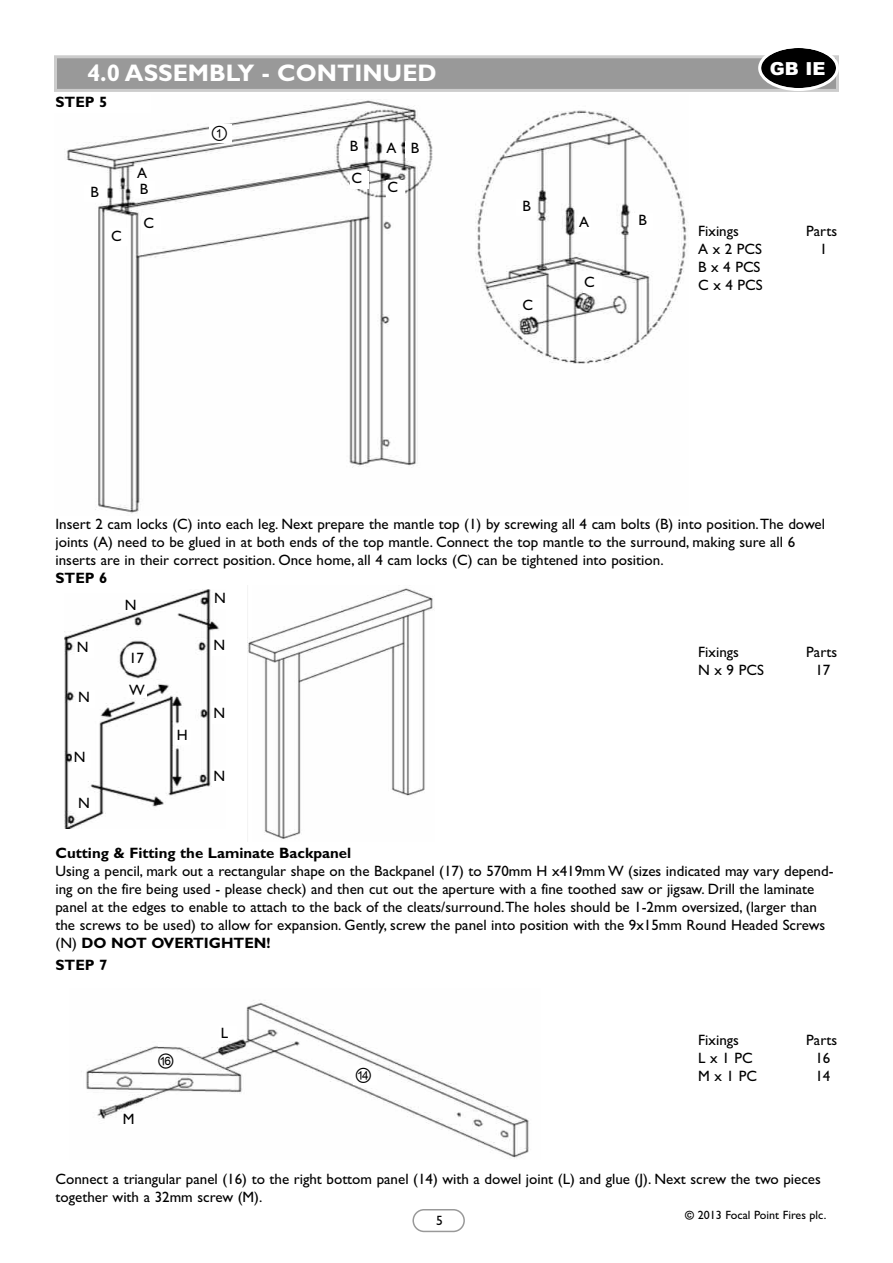
<style>
.page{position:relative;width:893px;height:1263px;background:#fff}
.page>*{position:absolute;margin:0;border:0;box-sizing:border-box;transform-origin:0 0}
.t1{font:700 24px "Gill Sans";color:#fff}
.t2{font:900 18px "Arial";color:#fff}
.t3{font:18px "Arial Unicode MS";color:#000}
.t4{font:15px/18px "Gill Sans";color:#000}
.t5{font:700 15px "Gill Sans";color:#000}
.t6{font:15px/18px "Gill Sans";letter-spacing:.305em;color:#000}
.t7{font:13.5px "Gill Sans";color:#000}
.t8{font:12px "Gill Sans";color:#000}
.s1{font-weight:700}
</style>
<div class="page">
<div style="left:57px;top:58px;width:779px;height:31px;background:#999"></div>
<div style="left:54px;top:55px;width:785px;height:37px;border:3px solid #ccc"></div>
<svg style="left:758px;top:48px;width:81px;height:43px"></svg>
<svg style="left:412px;top:1209px;width:53px;height:23px"></svg>
<img style="left:66px;top:99px;width:621px;height:415px">
<div style="left:385px;top:141px;width:13px;height:16px;background:#fff"></div>
<div style="left:136px;top:166px;width:13px;height:16px;background:#fff"></div>
<div style="left:134px;top:182px;width:20px;height:16px;background:#fff"></div>
<div style="left:405px;top:141px;width:20px;height:16px;background:#fff"></div>
<div style="left:344px;top:139px;width:20px;height:16px;background:#fff"></div>
<div style="left:350px;top:171px;width:19px;height:18px;background:#fff"></div>
<div style="left:386px;top:180px;width:19px;height:18px;background:#fff"></div>
<div style="left:209px;top:125px;width:23px;height:18px;background:#fff"></div>
<div style="left:578px;top:215px;width:13px;height:16px;background:#fff"></div>
<div style="left:517px;top:199px;width:20px;height:16px;background:#fff"></div>
<div style="left:633px;top:213px;width:20px;height:16px;background:#fff"></div>
<div style="left:521px;top:298px;width:19px;height:18px;background:#fff"></div>
<div style="left:583px;top:275px;width:18px;height:17px;background:#fff"></div>
<img style="left:64px;top:589px;width:155px;height:239px">
<img style="left:248px;top:588px;width:185px;height:251px">
<div style="left:54px;top:571px;width:133px;height:22px;background:#fff"></div>
<div style="left:128px;top:651px;width:21px;height:17px;background:#fff"></div>
<div style="left:175px;top:728px;width:15px;height:16px;background:#fff"></div>
<div style="left:128px;top:683px;width:18px;height:14px;background:#fff"></div>
<img style="left:86px;top:1000px;width:443px;height:159px">
<div style="left:219px;top:1026px;width:17px;height:14px;background:#fff"></div>
<div style="left:121px;top:1112px;width:15px;height:14px;background:#fff"></div>
<div style="left:353px;top:1066px;width:23px;height:18px;background:#fff"></div>
<div style="left:54px;top:95px;width:97px;height:18px;background:#fff"></div>
<div style="left:142px;top:216px;width:19px;height:18px;background:#fff"></div>
<div style="left:110px;top:229px;width:18px;height:17px;background:#fff"></div>
<div style="left:85px;top:185px;width:20px;height:16px;background:#fff"></div>
<div style="left:213px;top:591px;width:18px;height:17px;background:#fff"></div>
<div style="left:72px;top:750px;width:19px;height:17px;background:#fff"></div>
<div style="left:77px;top:690px;width:18px;height:18px;background:#fff"></div>
<div style="left:75px;top:640px;width:19px;height:17px;background:#fff"></div>
<div style="left:123px;top:598px;width:17px;height:14px;background:#fff"></div>
<div style="left:212px;top:769px;width:19px;height:17px;background:#fff"></div>
<div style="left:212px;top:706px;width:19px;height:17px;background:#fff"></div>
<div style="left:212px;top:638px;width:19px;height:17px;background:#fff"></div>
<div style="left:77px;top:796px;width:18px;height:17px;background:#fff"></div>
<svg style="left:155px;top:1051px;width:22px;height:21px"></svg>
<h1 class="t1" style="left:87px;top:59px;width:351px">4.0 ASSEMBLY - CONTINUED</h1>
<p class="t2" style="left:770px;top:58px;width:57px">GB IE</p>
<p class="t5" style="left:56px;top:93px;width:54px">STEP 5</p>
<p class="t4" style="left:90px;top:183px;width:10px">B</p>
<p class="t4" style="left:111px;top:226px;width:12px">C</p>
<p class="t4" style="left:137px;top:164px;width:13px;line-height:16px">A<br>B</p>
<p class="t4" style="left:143px;top:214px;width:12px">C</p>
<p class="t3" style="left:211px;top:120px;width:19px">①</p>
<p class="t4" style="left:350px;top:136px;width:10px">B</p>
<p class="t4" style="left:411px;top:139px;width:10px">B</p>
<p class="t4" style="left:351px;top:169px;width:12px">C</p>
<p class="t4" style="left:387px;top:178px;width:12px">C</p>
<p class="t4" style="left:387px;top:139px;width:12px">A</p>
<p class="t4" style="left:522px;top:197px;width:10px">B</p>
<p class="t4" style="left:523px;top:296px;width:12px">C</p>
<p class="t4" style="left:579px;top:213px;width:12px">A</p>
<p class="t4" style="left:584px;top:273px;width:12px">C</p>
<p class="t4" style="left:639px;top:211px;width:10px">B</p>
<p class="t4" style="left:698px;top:222px;width:42px">Fixings</p>
<p class="t4" style="left:806px;top:222px;width:33px">Parts</p>
<p class="t4" style="left:698px;top:240px;width:65px">Ax2PCS</p>
<p class="t4" style="left:820px;top:240px;width:9px">1</p>
<p class="t6" style="left:698px;top:258px;width:66px">Bx4PCS<br>Cx4PCS</p>
<p class="t4" style="left:55px;top:515px;width:771px">Insert 2 cam locks (C) into each leg. Next prepare the mantle top (1) by screwing all 4 cam bolts (B) into position.The dowel joints (A) need to be glued in at both ends of the top mantle. Connect the top mantle to the surround, making sure all 6 inserts are in their correct position. Once home, all 4 cam locks (C) can be tightened into position.</p>
<p class="t5" style="left:56px;top:569px;width:54px">STEP 6</p>
<p class="t4" style="left:77px;top:638px;width:13px">N</p>
<p class="t4" style="left:78px;top:688px;width:13px">N</p>
<p class="t4" style="left:125px;top:595px;width:13px">N</p>
<p class="t4" style="left:129px;top:648px;width:16px">17</p>
<p class="t4" style="left:129px;top:681px;width:17px">W</p>
<p class="t4" style="left:74px;top:748px;width:13px">N</p>
<p class="t4" style="left:78px;top:793px;width:13px">N</p>
<p class="t4" style="left:177px;top:726px;width:12px">H</p>
<p class="t4" style="left:214px;top:589px;width:13px">N</p>
<p class="t4" style="left:214px;top:635px;width:13px">N</p>
<p class="t4" style="left:214px;top:704px;width:13px">N</p>
<p class="t4" style="left:214px;top:766px;width:13px">N</p>
<p class="t4" style="left:698px;top:643px;width:42px">Fixings</p>
<p class="t4" style="left:806px;top:643px;width:33px">Parts</p>
<p class="t4" style="left:698px;top:661px;width:67px">Nx9PCS</p>
<p class="t4" style="left:815px;top:661px;width:16px">17</p>
<p class="t5" style="left:56px;top:844px;width:297px">Cutting &amp; Fitting the Laminate Backpanel</p>
<p class="t4" style="left:55px;top:862px;width:780px">Using a pencil, mark out a rectangular shape on the Backpanel (17) to 570mm H x419mm W (sizes indicated may vary depend&shy;ing on the fire being used - please check) and then cut out the aperture with a fine toothed saw or jigsaw. Drill the laminate panel at the edges to enable to attach to the back of the cleats/surround.The holes should be 1-2mm oversized, (larger than the screws to be used) to allow for expansion. Gently, screw the panel into position with the 9x15mm Round Headed Screws (N) <span class="s1">DO NOT OVERTIGHTEN!</span></p>
<p class="t5" style="left:56px;top:956px;width:54px">STEP 7</p>
<p class="t4" style="left:123px;top:1109px;width:13px">M</p>
<p class="t4" style="left:221px;top:1024px;width:9px">L</p>
<p class="t3" style="left:354px;top:1062px;width:19px">⑭</p>
<p class="t4" style="left:698px;top:1030px;width:42px">Fixings</p>
<p class="t4" style="left:806px;top:1030px;width:33px">Parts</p>
<p class="t4" style="left:698px;top:1048px;width:56px">Lx1PC</p>
<p class="t4" style="left:815px;top:1048px;width:16px">16</p>
<p class="t4" style="left:698px;top:1066px;width:60px">Mx1PC</p>
<p class="t4" style="left:815px;top:1066px;width:16px">14</p>
<p class="t4" style="left:55px;top:1169px;width:767px">Connect a triangular panel (16) to the right bottom panel (14) with a dowel joint (L) and glue (J). Next screw the two pieces together with a 32mm screw (M).</p>
<p class="t7" style="left:436px;top:1212px;width:8px">5</p>
<p class="t8" style="left:685px;top:1207px;width:143px"><span class="s1">©</span> 2013 Focal Point Fires plc.</p>
</div>
